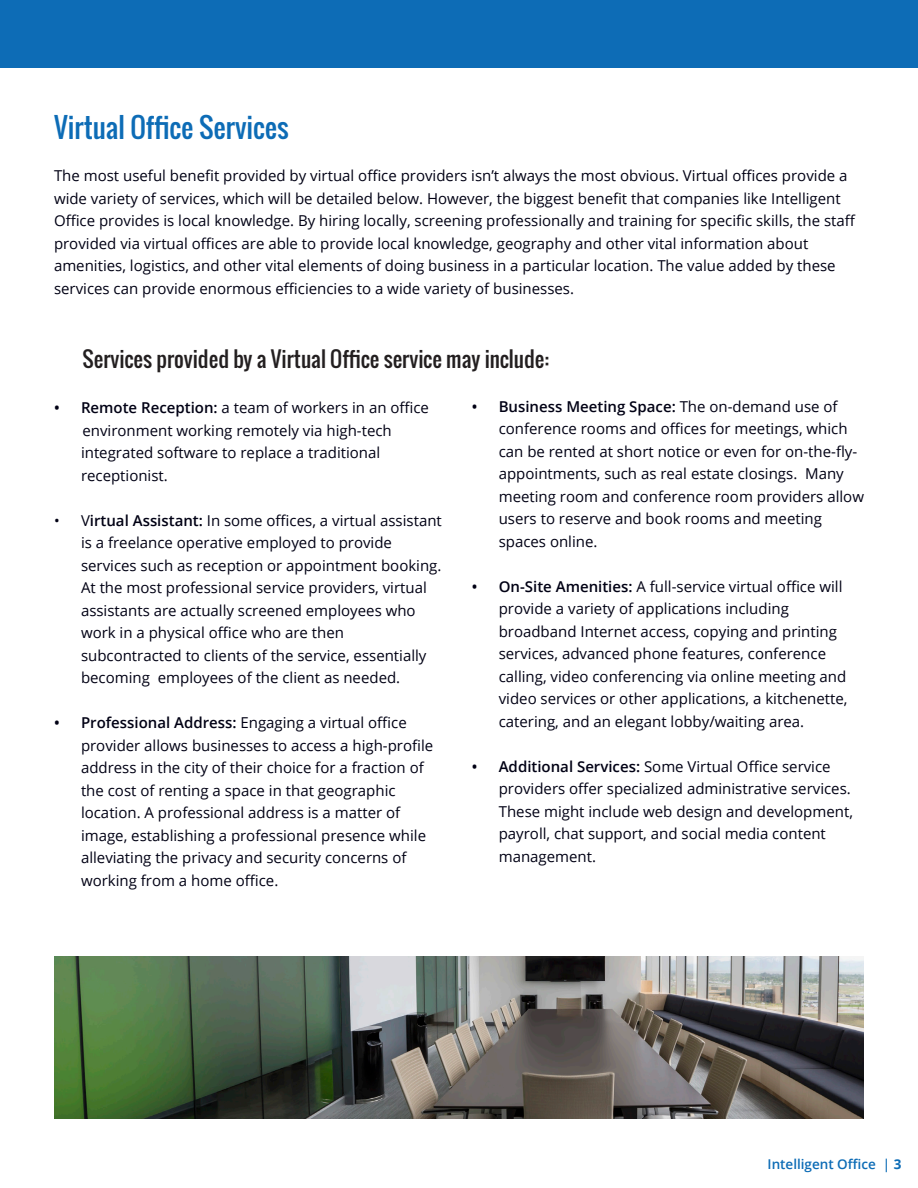
<style>
.page{position:relative;width:918px;height:1188px;background:#fff}
.page>*{position:absolute;margin:0;border:0;box-sizing:border-box;transform-origin:0 0}
.t1{font:27px "Oswald";color:#0d6cb6}
.t2{font:21px "Oswald";color:#231f20}
.t3{font:15px/22.5px "Open Sans";color:#000014}
.t4{font:600 13.5px "Open Sans";color:#0d6cb6}
.s1{font-weight:600}
.s2{font-weight:700}
</style>
<div class="page">
<img style="left:54px;top:957px;width:810px;height:162px">
<div style="left:0;top:0;width:918px;height:68px;background:#0d6cb6"></div>
<p class="t1" style="left:54px;top:107px;width:236px">Virtual Office Services</p>
<p class="t3" style="left:54px;top:164px;width:803px">The most useful benefit provided by virtual office providers isn’t always the most obvious. Virtual offices provide a wide variety of services, which will be detailed below. However, the biggest benefit that companies like Intelligent Office provides is local knowledge. By hiring locally, screening professionally and training for specific skills, the staff provided via virtual offices are able to provide local knowledge, geography and other vital information about</p>
<p class="t3" style="left:54px;top:254px;width:783px">amenities, logistics, and other vital elements of doing business in a particular location. The value added by these services can provide enormous efficiencies to a wide variety of businesses.</p>
<p class="t2" style="left:82px;top:343px;width:468px">Services provided by a Virtual Office service may include:</p>
<p class="t3" style="left:81px;top:396px;width:350px;text-indent:-27px"><span class="s1">• Remote Reception:</span> a team of workers in an office environment working remotely via high-tech integrated software to replace a traditional receptionist.</p>
<p class="t3" style="left:81px;top:509px;width:362px;text-indent:-27px">• V<span class="s1">irtual Assistant:</span> In some offices, a virtual assistant is a freelance operative employed to provide services such as reception or appointment booking.<br>At the most professional service providers, virtual assistants are actually screened employees who work in a physical office who are then subcontracted to clients of the service, essentially becoming employees of the client as needed.</p>
<p class="t3" style="left:81px;top:711px;width:354px;text-indent:-27px"><span class="s1">• Professional Address:</span> Engaging a virtual office provider allows businesses to access a high-profile address in the city of their choice for a fraction of the cost of renting a space in that geographic location. A professional address is a matter of image, establishing a professional presence while alleviating the privacy and security concerns of working from a home office.</p>
<p class="t3" style="left:499px;top:395px;width:367px;text-indent:-27px"><span class="s1">• Business Meeting Space:</span> The on-demand use of conference rooms and offices for meetings, which can be rented at short notice or even for on-the-fly&shy;appointments, such as real estate closings. Many meeting room and conference room providers allow users to reserve and book rooms and meeting spaces online.</p>
<p class="t3" style="left:499px;top:575px;width:350px;text-indent:-27px"><span class="s1">• On-Site Amenities:</span> A full-service virtual office will provide a variety of applications including broadband Internet access, copying and printing services, advanced phone features, conference calling, video conferencing via online meeting and video services or other applications, a kitchenette, catering, and an elegant lobby/waiting area.</p>
<p class="t3" style="left:499px;top:755px;width:356px;text-indent:-27px"><span class="s1">• Additional Services:</span> Some Virtual Office service providers offer specialized administrative services.<br>These might include web design and development, payroll, chat support, and social media content management.</p>
<p class="t4" style="left:768px;top:1155px;width:136px">Intelligent Office | <span class="s2">3</span></p>
</div>
